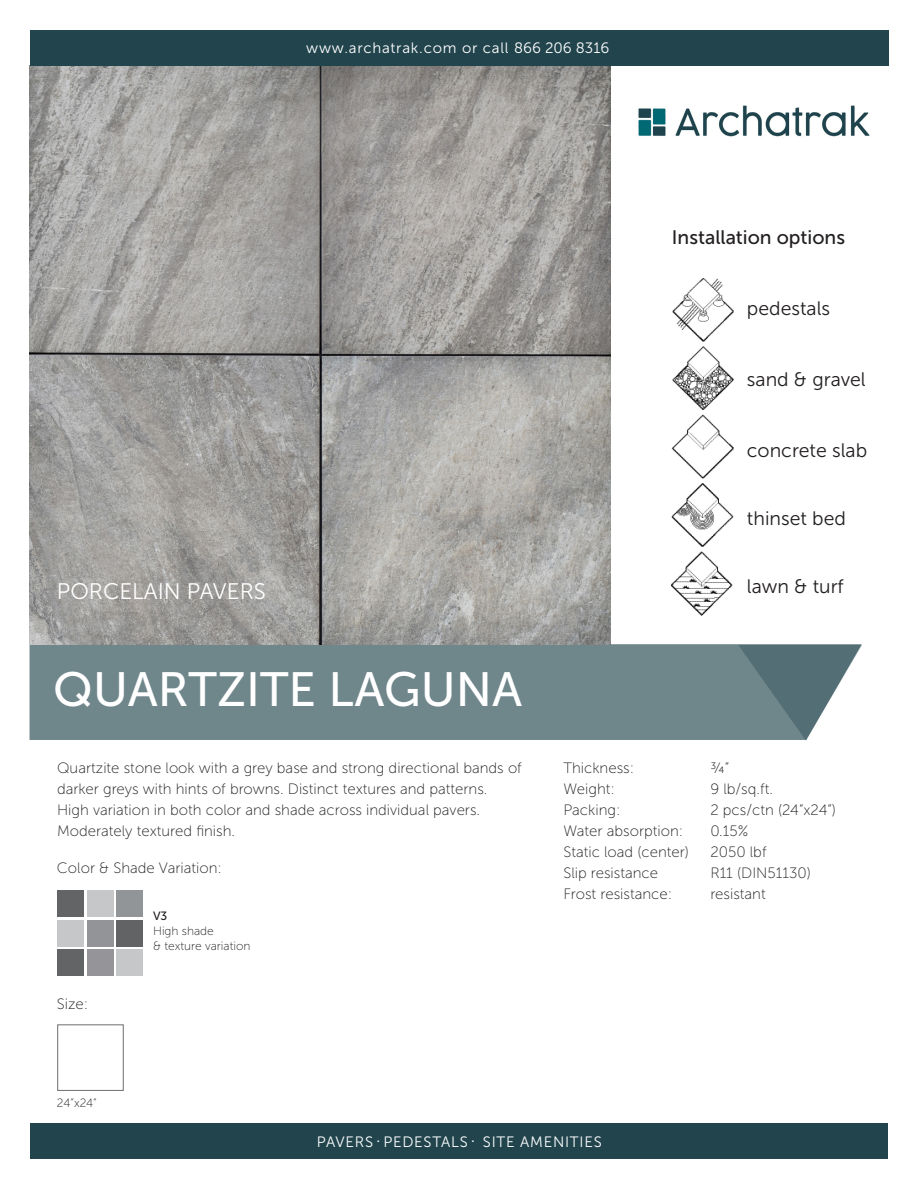
<style>
.page{position:relative;width:918px;height:1188px;background:#fff}
.page>*{position:absolute;margin:0;border:0;box-sizing:border-box;transform-origin:0 0}
.t1{font:48px "Museo Sans 500";color:#fff}
.t2{font:22.5px "Museo Sans 300";color:#fff}
.t3{font:19.5px "Museo Sans 300";color:#231f20}
.t4{font:19.5px "Museo Sans 500";color:#231f20}
.t5{font:15px/21px "Museo Sans 100";color:#231f20}
.t6{font:15px "Museo Sans 300";letter-spacing:.05em;color:#fff}
.t7{font:12px/15px "Museo Sans 100";color:#231f20}
.t8{font:12px "Museo Sans 500";color:#231f20}
</style>
<div class="page">
<div style="left:30px;top:1123px;width:858px;height:36px;background:#21444d"></div>
<div style="left:30px;top:644px;width:832px;height:96px;background:#6f868b"></div>
<svg style="left:738px;top:645px;width:124px;height:96px"></svg>
<img style="left:30px;top:66px;width:581px;height:579px">
<div style="left:30px;top:30px;width:858px;height:36px;background:#21444d"></div>
<img style="left:672px;top:279px;width:61px;height:337px">
<div style="left:57px;top:1024px;width:67px;height:67px;border:1px solid #6c6d70"></div>
<div style="left:57px;top:890px;width:27px;height:27px;background:#636466"></div>
<div style="left:87px;top:890px;width:27px;height:27px;background:#c6c7c9"></div>
<div style="left:117px;top:890px;width:26px;height:27px;background:#919598"></div>
<div style="left:57px;top:920px;width:27px;height:27px;background:#c6c7c9"></div>
<div style="left:87px;top:920px;width:27px;height:27px;background:#939498"></div>
<div style="left:117px;top:920px;width:26px;height:27px;background:#626365"></div>
<div style="left:57px;top:949px;width:27px;height:27px;background:#636466"></div>
<div style="left:87px;top:949px;width:27px;height:27px;background:#959499"></div>
<div style="left:117px;top:949px;width:26px;height:27px;background:#c6c7c9"></div>
<img style="left:638px;top:105px;width:232px;height:32px">
<p class="t6" style="left:306px;top:40px;width:304px">www.archatrak.com or call 866 206 8316</p>
<p class="t2" style="left:57px;top:580px;width:210px">PORCELAIN PAVERS</p>
<p class="t1" style="left:53px;top:663px;width:471px">QUARTZITE LAGUNA</p>
<p class="t4" style="left:672px;top:227px;width:175px">Installation options</p>
<p class="t3" style="left:747px;top:298px;width:85px">pedestals</p>
<p class="t3" style="left:747px;top:369px;width:120px">sand &amp; gravel</p>
<p class="t3" style="left:747px;top:439px;width:122px">concrete slab</p>
<p class="t3" style="left:747px;top:507px;width:101px">thinset bed</p>
<p class="t3" style="left:747px;top:575px;width:98px">lawn &amp; turf</p>
<p class="t5" style="left:57px;top:757px;width:466px">Quartzite stone look with a grey base and strong directional bands of darker greys with hints of browns. Distinct textures and patterns.</p>
<p class="t5" style="left:57px;top:799px;width:425px">High variation in both color and shade across individual pavers.<br>Moderately textured finish.</p>
<p class="t5" style="left:57px;top:858px;width:166px">Color &amp; Shade Variation:</p>
<p class="t8" style="left:153px;top:910px;width:16px">V3</p>
<p class="t7" style="left:153px;top:924px;width:99px">High shade<br>&amp; texture variation</p>
<p class="t5" style="left:57px;top:994px;width:33px">Size:</p>
<p class="t7" style="left:57px;top:1096px;width:41px">24”x24”</p>
<p class="t5" style="left:563px;top:757px;width:72px">Thickness:</p>
<p class="t5" style="left:710px;top:757px;width:20px">¾”</p>
<p class="t5" style="left:563px;top:778px;width:53px">Weight:</p>
<p class="t5" style="left:710px;top:778px;width:64px">9 lb/sq.ft.</p>
<p class="t5" style="left:563px;top:799px;width:59px">Packing:</p>
<p class="t5" style="left:710px;top:799px;width:127px">2 pcs/ctn (24”x24”)</p>
<p class="t5" style="left:563px;top:820px;width:121px">Water absorption:</p>
<p class="t5" style="left:710px;top:820px;width:39px">0.15%</p>
<p class="t5" style="left:563px;top:841px;width:127px">Static load (center)</p>
<p class="t5" style="left:710px;top:841px;width:58px">2050 lbf</p>
<p class="t5" style="left:563px;top:862px;width:96px">Slip resistance</p>
<p class="t5" style="left:710px;top:862px;width:102px">R11 (DIN51130)</p>
<p class="t5" style="left:563px;top:883px;width:110px">Frost resistance:</p>
<p class="t5" style="left:710px;top:883px;width:57px">resistant</p>
<p class="t6" style="left:317px;top:1134px;width:286px">PAVERS <sup>•</sup> PEDESTALS <sup>•</sup> SITE AMENITIES</p>
</div>
